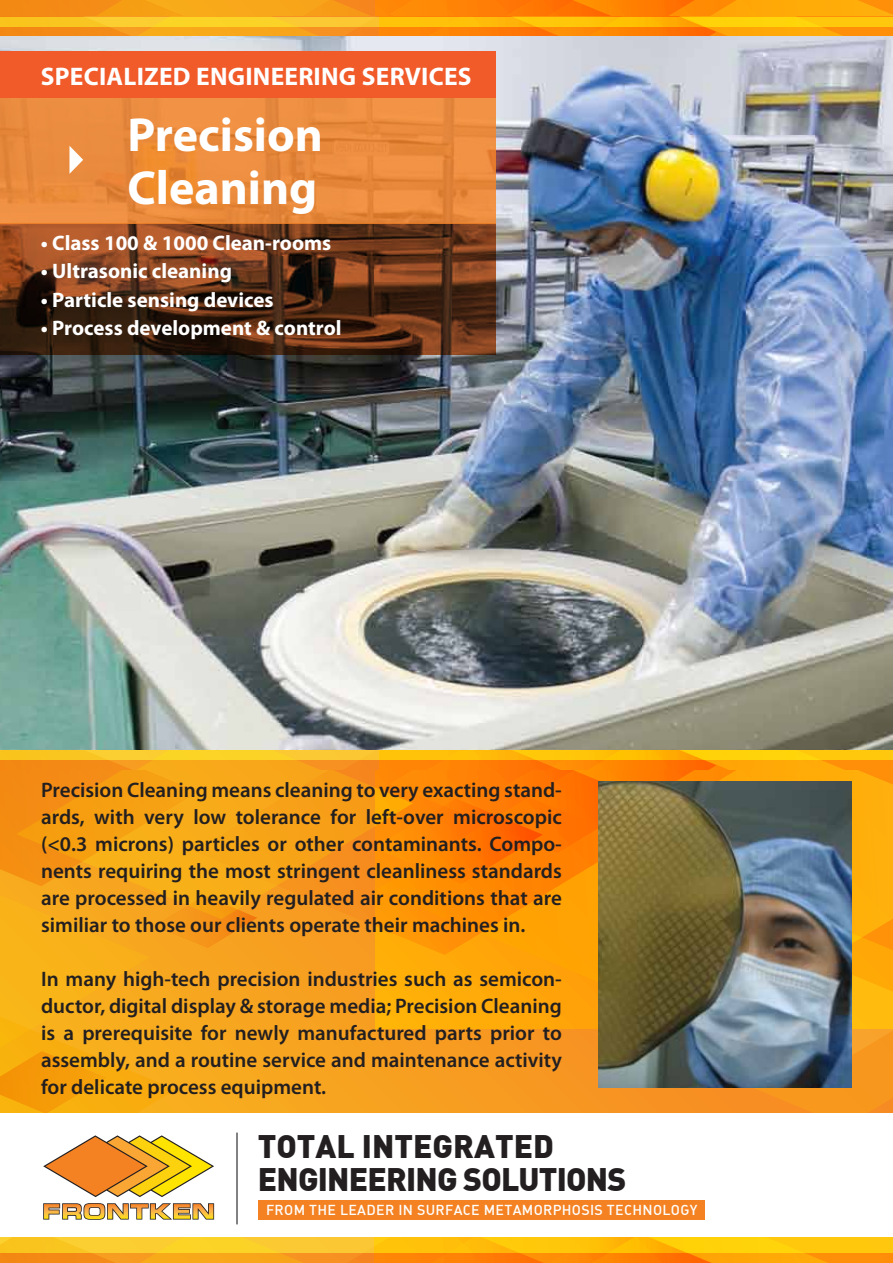
<style>
.page{position:relative;width:893px;height:1263px;background:#fff}
.page>*{position:absolute;margin:0;border:0;box-sizing:border-box;transform-origin:0 0}
.t1{font:700 48px/52.5px "Myriad Pro";color:#fff}
.t2{font:900 31.95px/32.8px "DIN";letter-spacing:-.025em;color:#231f20}
.t3{font:700 25.5px "Myriad Pro";letter-spacing:.01em;color:#fff}
.t4{font:600 21px/27px "Myriad Pro";color:#231f20;text-align:justify}
.t5{font:700 21px "Myriad Pro";color:#fff}
.t6{font:14.1px "DIN Medium Alternate";letter-spacing:.025em;color:#fff}
</style>
<div class="page">
<div style="left:259px;top:1200px;width:446px;height:20px;background:#f48222"></div>
<svg style="left:43px;top:1203px;width:171px;height:17px"></svg>
<hr style="left:236px;top:1132px;width:2px;height:92px;background:#58595b">
<img style="left:0;top:420px;width:893px;height:298px">
<svg style="left:0;top:718px;width:893px;height:479px"></svg>
<svg style="left:0;top:750px;width:893px;height:10px;background:#fdc716"></svg>
<svg style="left:0;top:1253px;width:893px;height:10px;background:#fb900e"></svg>
<svg style="left:0;top:1238px;width:893px;height:15px;background:#fdc817"></svg>
<img style="left:0;top:0;width:893px;height:420px">
<p class="t3" style="left:41px;top:60px;width:432px">SPECIALIZED ENGINEERING SERVICES</p>
<h1 class="t1" style="left:127px;top:107px;width:197px">Precision<br>Cleaning</h1>
<p class="t5" style="left:41px;top:229px;width:292px">• Class 100 &amp; 1000 Clean-rooms</p>
<p class="t5" style="left:41px;top:258px;width:193px">• Ultrasonic cleaning</p>
<p class="t5" style="left:41px;top:286px;width:234px">• Particle sensing devices</p>
<p class="t5" style="left:41px;top:315px;width:302px">• Process development &amp; control</p>
<p class="t4" style="left:41px;top:775px;width:522px">Precision Cleaning means cleaning to very exacting stand&shy;ards, with very low tolerance for left-over microscopic (&lt;0.3 microns) particles or other contaminants. Compo&shy;nents requiring the most stringent cleanliness standards are processed in heavily regulated air conditions that are similiar to those our clients operate their machines in.</p>
<p class="t4" style="left:41px;top:964px;width:522px">In many high-tech precision industries such as semicon&shy;ductor, digital display &amp; storage media; Precision Cleaning is a prerequisite for newly manufactured parts prior to assembly, and a routine service and maintenance activity for delicate process equipment.</p>
<h2 class="t2" style="left:258px;top:1128px;width:370px">TOTAL INTEGRATED<br>ENGINEERING SOLUTIONS</h2>
<p class="t6" style="left:266px;top:1201px;width:433px">FROM THE LEADER IN SURFACE METAMORPHOSIS TECHNOLOGY</p>
</div>
